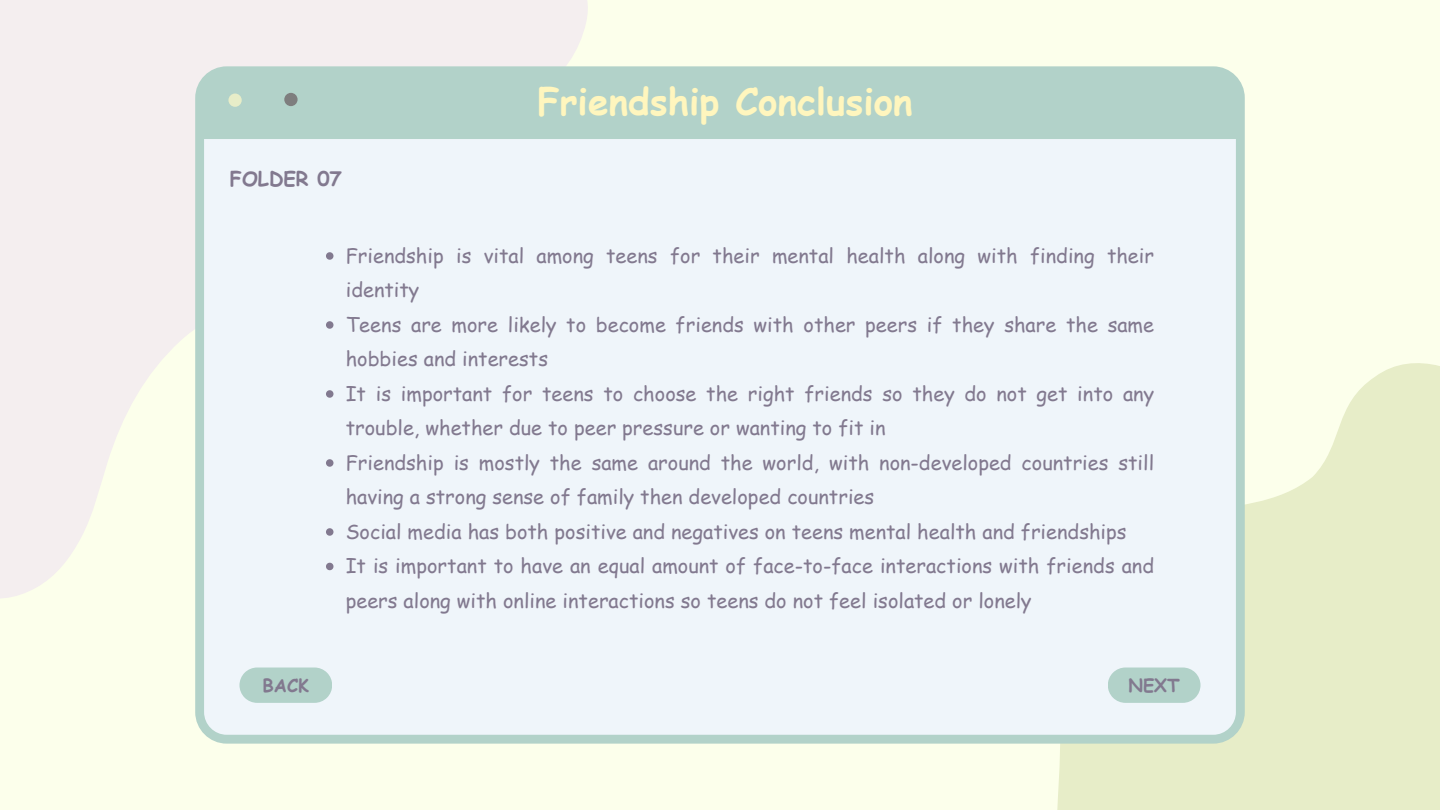
<style>
.page{position:relative;width:1440px;height:810px;background:#fcffeb}
.page>*{position:absolute;margin:0;border:0;box-sizing:border-box;transform-origin:0 0}
.t1{font:700 37px "Comic Sans MS";color:#fff6be}
.t2{font:20px/34.5px "Comic Sans MS";color:#82798f}
.t3{font:700 20px "Comic Sans MS";color:#82798f}
.t4{font:700 18px "Comic Sans MS";color:#82798f}
</style>
<div class="page">
<svg style="left:1057px;top:244px;width:383px;height:566px;fill:#e7edc8"></svg>
<svg style="left:0;top:0;width:588px;height:598px;fill:#f4eeef"></svg>
<div style="left:195px;top:66px;width:1049px;height:678px;background:#b2d2c9;border-radius:31px"></div>
<div style="left:204px;top:139px;width:1032px;height:596px;background:#eff5fa"></div>
<div style="left:228px;top:94px;width:14px;height:13px;background:#e7edc8;border-radius:50%"></div>
<div style="left:284px;top:93px;width:14px;height:13px;background:#7e7e7e;border-radius:50%"></div>
<svg style="left:326px;top:252px;width:7px;height:8px"></svg>
<svg style="left:326px;top:321px;width:7px;height:8px"></svg>
<svg style="left:326px;top:390px;width:7px;height:8px"></svg>
<svg style="left:326px;top:459px;width:7px;height:8px"></svg>
<svg style="left:326px;top:528px;width:7px;height:8px"></svg>
<svg style="left:326px;top:563px;width:7px;height:7px"></svg>
<svg style="left:1108px;top:668px;width:93px;height:35px"></svg>
<svg style="left:239px;top:668px;width:93px;height:35px"></svg>
<h2 class="t3" style="left:230px;top:164px;width:113px">FOLDER 07</h2>
<p class="t1" style="left:537px;top:74px;width:377px">Friendship Conclusion</p>
<p class="t2" style="left:346px;top:237px;width:810px">Friendship is vital among teens for their mental health along with finding their identity</p>
<h1 class="t2" style="left:346px;top:306px;width:810px">Teens are more likely to become friends with other peers if they share the same hobbies and interests</h1>
<p class="t2" style="left:346px;top:375px;width:810px">It is important for teens to choose the right friends so they do not get into any trouble, whether due to peer pressure or wanting to fit in</p>
<p class="t2" style="left:346px;top:444px;width:810px">Friendship is mostly the same around the world, with non-developed countries still having a strong sense of family then developed countries</p>
<p class="t2" style="left:346px;top:513px;width:782px">Social media has both positive and negatives on teens mental health and friendships</p>
<p class="t2" style="left:346px;top:548px;width:810px">It is important to have an equal amount of face-to-face interactions with friends and peers along with online interactions so teens do not feel isolated or lonely</p>
<p class="t4" style="left:263px;top:672px;width:48px">BACK</p>
<p class="t4" style="left:1128px;top:672px;width:53px">NEXT</p>
</div>
